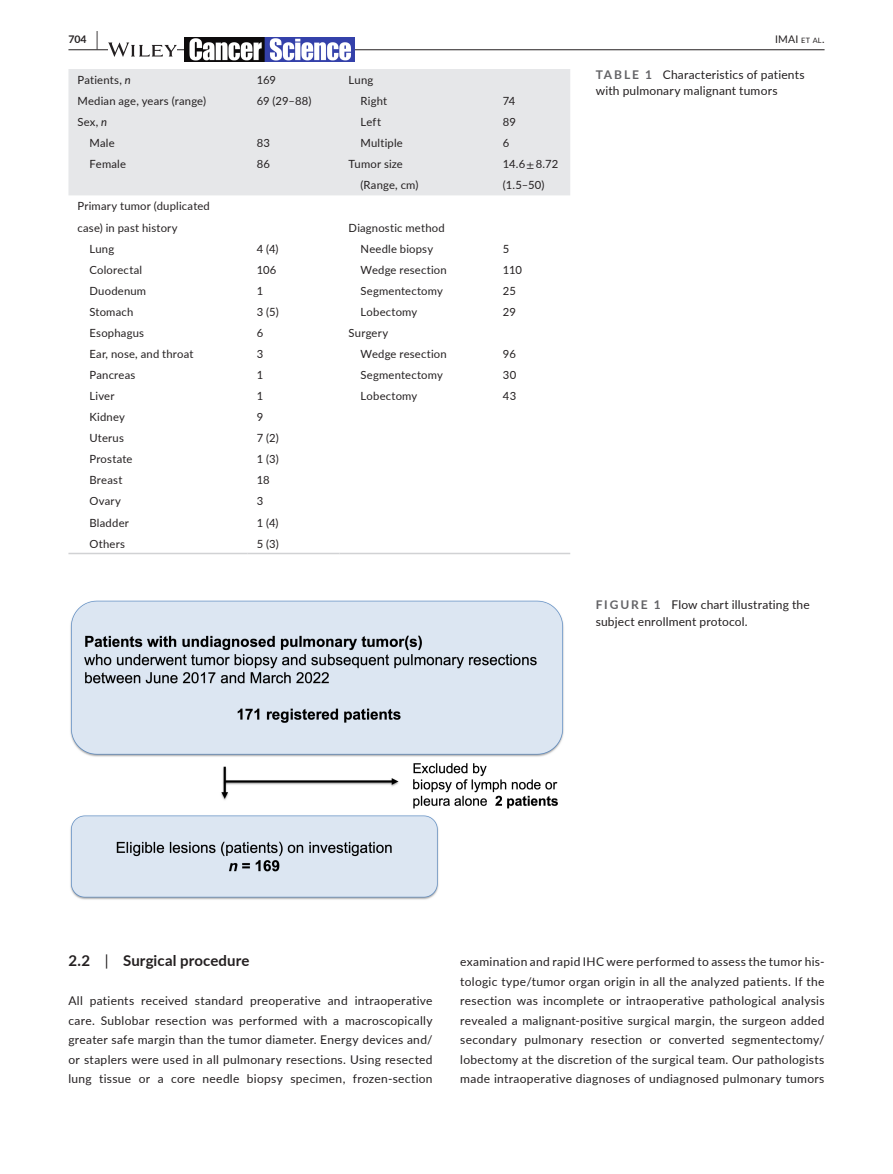
<style>
.page{position:relative;width:893px;height:1174px;background:#fff}
.page>*{position:absolute;margin:0;border:0;box-sizing:border-box;transform-origin:0 0}
.t1{font:700 15px "Lato";letter-spacing:.01em;color:#231f20}
.t2{font:12px/19.5px "Lato";letter-spacing:.02em;color:#231f20;text-align:justify}
.t3{font:11.25px/21px "Lato";letter-spacing:.015em;color:#231f20}
.t4{font:10.5px "Lato";color:#231f20}
.t5{font:700 10.5px "Lato";color:#231f20}
.s1{font-size:19.5px}
.s2{font-size:7.35px}
.s3{font-style:italic}
.s4{font-family:"STIX"}
.s5{font-weight:700;color:#636366}
.s6{font-weight:400}
</style>
<div class="page">
<hr style="left:68px;top:49px;width:756px;height:1px;background:#231f20">
<svg style="left:108px;top:42px;width:69px;height:15px"></svg>
<img style="left:185px;top:38px;width:170px;height:24px">
<div style="left:68px;top:69px;width:502px;height:126px;background:#e6e7e9"></div>
<hr style="left:68px;top:553px;width:180px;height:1px;background:#d1d2d4">
<hr style="left:248px;top:553px;width:92px;height:1px;background:#d1d2d4">
<hr style="left:340px;top:553px;width:154px;height:1px;background:#d1d2d4">
<hr style="left:494px;top:553px;width:76px;height:1px;background:#d1d2d4">
<img style="left:70px;top:600px;width:494px;height:300px">
<p class="t5" style="left:68px;top:31px;width:31px">704 <span class="s1">|</span></p>
<p class="t4" style="left:775px;top:31px;width:51px">IMAI <span class="s2">et al</span>.</p>
<p class="t3" style="left:77px;top:69px;width:55px">Patients, <span class="s3">n</span></p>
<p class="t3" style="left:257px;top:69px;width:21px">169</p>
<p class="t3" style="left:349px;top:69px;width:26px">Lung</p>
<p class="t3" style="left:77px;top:90px;width:130px">Median age, years (range)</p>
<p class="t3" style="left:257px;top:90px;width:56px">69 (29–88)</p>
<p class="t3" style="left:361px;top:90px;width:28px">Right</p>
<p class="t3" style="left:503px;top:90px;width:14px">74</p>
<p class="t3" style="left:77px;top:111px;width:31px">Sex, <span class="s3">n</span></p>
<p class="t3" style="left:361px;top:111px;width:22px">Left</p>
<p class="t3" style="left:503px;top:111px;width:15px">89</p>
<p class="t3" style="left:89px;top:132px;width:27px">Male</p>
<p class="t3" style="left:257px;top:132px;width:15px">83</p>
<p class="t3" style="left:361px;top:132px;width:44px">Multiple</p>
<p class="t3" style="left:503px;top:132px;width:8px">6</p>
<p class="t3" style="left:89px;top:153px;width:38px">Female</p>
<p class="t3" style="left:257px;top:153px;width:15px">86</p>
<p class="t3" style="left:349px;top:153px;width:56px">Tumor size</p>
<p class="t3" style="left:503px;top:153px;width:57px">14.6 <span class="s4">±</span> 8.72</p>
<p class="t3" style="left:361px;top:174px;width:59px">(Range, cm)</p>
<p class="t3" style="left:503px;top:174px;width:43px">(1.5–50)</p>
<p class="t3" style="left:77px;top:195px;width:134px">Primary tumor (duplicated case) in past history</p>
<p class="t3" style="left:349px;top:216px;width:98px">Diagnostic method</p>
<p class="t3" style="left:89px;top:237px;width:26px">Lung</p>
<p class="t3" style="left:257px;top:237px;width:23px">4 (4)</p>
<p class="t3" style="left:361px;top:237px;width:74px">Needle biopsy</p>
<p class="t3" style="left:503px;top:237px;width:8px">5</p>
<p class="t3" style="left:89px;top:259px;width:54px">Colorectal</p>
<p class="t3" style="left:257px;top:259px;width:21px">106</p>
<p class="t3" style="left:361px;top:259px;width:88px">Wedge resection</p>
<p class="t3" style="left:503px;top:259px;width:21px">110</p>
<p class="t3" style="left:89px;top:280px;width:58px">Duodenum</p>
<p class="t3" style="left:257px;top:280px;width:8px">1</p>
<p class="t3" style="left:361px;top:280px;width:84px">Segmentectomy</p>
<p class="t3" style="left:503px;top:280px;width:15px">25</p>
<p class="t3" style="left:89px;top:301px;width:45px">Stomach</p>
<p class="t3" style="left:257px;top:301px;width:23px">3 (5)</p>
<p class="t3" style="left:361px;top:301px;width:58px">Lobectomy</p>
<p class="t3" style="left:503px;top:301px;width:15px">29</p>
<p class="t3" style="left:89px;top:322px;width:56px">Esophagus</p>
<p class="t3" style="left:257px;top:322px;width:8px">6</p>
<p class="t3" style="left:349px;top:322px;width:41px">Surgery</p>
<p class="t3" style="left:89px;top:343px;width:106px">Ear, nose, and throat</p>
<p class="t3" style="left:257px;top:343px;width:8px">3</p>
<p class="t3" style="left:361px;top:343px;width:88px">Wedge resection</p>
<p class="t3" style="left:503px;top:343px;width:14px">96</p>
<p class="t3" style="left:89px;top:364px;width:47px">Pancreas</p>
<p class="t3" style="left:257px;top:364px;width:8px">1</p>
<p class="t3" style="left:361px;top:364px;width:84px">Segmentectomy</p>
<p class="t3" style="left:503px;top:364px;width:15px">30</p>
<p class="t3" style="left:89px;top:385px;width:27px">Liver</p>
<p class="t3" style="left:257px;top:385px;width:8px">1</p>
<p class="t3" style="left:361px;top:385px;width:58px">Lobectomy</p>
<p class="t3" style="left:503px;top:385px;width:15px">43</p>
<p class="t3" style="left:89px;top:406px;width:37px">Kidney</p>
<p class="t3" style="left:257px;top:406px;width:8px">9</p>
<p class="t3" style="left:89px;top:427px;width:36px">Uterus</p>
<p class="t3" style="left:257px;top:427px;width:24px">7 (2)</p>
<p class="t3" style="left:89px;top:448px;width:45px">Prostate</p>
<p class="t3" style="left:257px;top:448px;width:24px">1 (3)</p>
<p class="t3" style="left:89px;top:469px;width:34px">Breast</p>
<p class="t3" style="left:257px;top:469px;width:14px">18</p>
<p class="t3" style="left:89px;top:490px;width:33px">Ovary</p>
<p class="t3" style="left:257px;top:490px;width:8px">3</p>
<p class="t3" style="left:89px;top:511px;width:41px">Bladder</p>
<p class="t3" style="left:257px;top:511px;width:23px">1 (4)</p>
<p class="t3" style="left:89px;top:532px;width:37px">Others</p>
<p class="t3" style="left:257px;top:532px;width:24px">5 (3)</p>
<p class="t2" style="left:596px;top:66px;width:210px;line-height:16.5px"><span class="s5">TABLE 1</span> Characteristics of patients with pulmonary malignant tumors</p>
<p class="t2" style="left:596px;top:596px;width:216px;line-height:16.5px"><span class="s5">FIGURE 1</span> Flow chart illustrating the subject enrollment protocol.</p>
<p class="t1" style="left:68px;top:950px;width:182px">2.2 <span class="s6">|</span> Surgical procedure</p>
<p class="t2" style="left:68px;top:990px;width:366px">All patients received standard preoperative and intraoperative care. Sublobar resection was performed with a macroscopically greater safe margin than the tumor diameter. Energy devices and/ or staplers were used in all pulmonary resections. Using resected lung tissue or a core needle biopsy specimen, frozen-section</p>
<p class="t2" style="left:460px;top:951px;width:366px">examination and rapid IHC were performed to assess the tumor his&shy;tologic type/tumor organ origin in all the analyzed patients. If the resection was incomplete or intraoperative pathological analysis revealed a malignant-positive surgical margin, the surgeon added secondary pulmonary resection or converted segmentectomy/ lobectomy at the discretion of the surgical team. Our pathologists made intraoperative diagnoses of undiagnosed pulmonary tumors</p>
</div>
